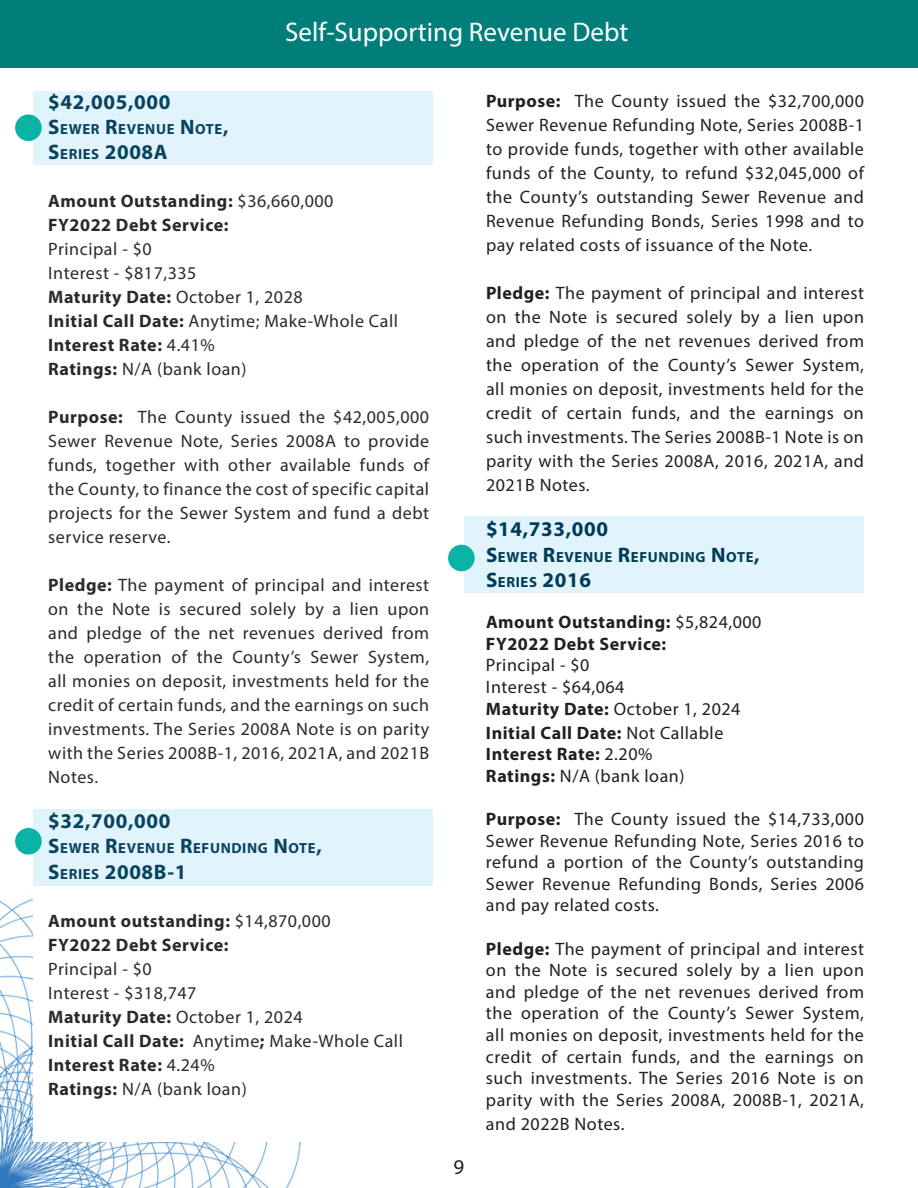
<style>
.page{position:relative;width:918px;height:1188px;background:#fff}
.page>*{position:absolute;margin:0;border:0;box-sizing:border-box;transform-origin:0 0}
.t1{font:27px "Myriad Pro";color:#fff}
.t2{font:700 21px "Myriad Pro";letter-spacing:.03em;color:#003b57}
.t3{font:21px "Myriad Pro";color:#231f20}
.t4{font:18px/24px "Myriad Pro";letter-spacing:.03em;color:#231f20;text-align:justify}
.t5{font:700 18px/21.6px "Myriad Pro";letter-spacing:.03em;color:#231f20}
.t6{font:700 14.7px "Myriad Pro";letter-spacing:.045em;color:#003b57}
.s1{font-size:21px}
.s2{font-size:14.7px}
.s3{font-weight:400}
.s4{font-weight:700}
</style>
<div class="page">
<div style="left:33px;top:92px;width:400px;height:73px;background:#e1f4fc"></div>
<div style="left:464px;top:517px;width:400px;height:76px;background:#e1f4fc"></div>
<div style="left:33px;top:809px;width:400px;height:76px;background:#e1f4fc"></div>
<div style="left:0;top:0;width:918px;height:68px;background:#017e7a"></div>
<img style="left:0;top:897px;width:300px;height:291px">
<div style="left:33px;top:887px;width:305px;height:255px;background:#fff"></div>
<svg style="left:688px;top:155px;width:9px;height:4px"></svg>
<div style="left:15px;top:114px;width:27px;height:27px;background:#0ab3a5;border-radius:50%"></div>
<div style="left:448px;top:545px;width:27px;height:26px;background:#0ab3a5;border-radius:50%"></div>
<div style="left:15px;top:828px;width:27px;height:27px;background:#0ab3a5;border-radius:50%"></div>
<h1 class="t1" style="left:285px;top:16px;width:345px">Self-Supporting Revenue Debt</h1>
<p class="t2" style="left:48px;top:88px;width:124px">$42,005,000</p>
<p class="t6" style="left:48px;top:119px;width:182px"><span class="s1">S</span>EWER <span class="s1">R</span>EVENUE <span class="s1">N</span> OTE<span class="s1">,</span></p>
<p class="t2" style="left:48px;top:138px;width:121px">S<span class="s2">ERIES</span> 2008A</p>
<p class="t5" style="left:48px;top:188px;width:287px;line-height:24px">Amount Outstanding: <span class="s3">$36,660,000<br></span>FY2022 Debt Service:</p>
<p class="t4" style="left:48px;top:237px;width:351px;text-align:left">Principal - $0<br>Interest - $817,335<br><span class="s4">Maturity Date:</span> October 1, 2028<br><span class="s4">Initial Call Date:</span> Anytime; Make-Whole Call<br><span class="s4">Interest Rate:</span> 4.41%<br><span class="s4">Ratings:</span> N/A (bank loan)</p>
<p class="t4" style="left:48px;top:405px;width:383px"><span class="s4">Purpose:</span> The County issued the $42,005,000<br>Sewer Revenue Note, Series 2008A to provide funds, together with other available funds of the County, to finance the cost of specific capital projects for the Sewer System and fund a debt service reserve.</p>
<p class="t4" style="left:48px;top:573px;width:383px"><span class="s4">Pledge:</span> The payment of principal and interest on the Note is secured solely by a lien upon and pledge of the net revenues derived from the operation of the County’s Sewer System, all monies on deposit, investments held for the credit of certain funds, and the earnings on such investments. The Series 2008A Note is on parity with the Series 2008B-1, 2016, 2021A, and 2021B Notes.</p>
<p class="t2" style="left:48px;top:807px;width:124px">$32,700,000</p>
<p class="t6" style="left:48px;top:839px;width:275px"><span class="s1">S</span>EWER <span class="s1">R</span>EVENUE <span class="s1">R</span>EFUNDING <span class="s1">N</span>OTE<span class="s1">,</span></p>
<p class="t2" style="left:48px;top:858px;width:140px">S<span class="s2">ERIES</span> 2008B-1</p>
<p class="t5" style="left:48px;top:908px;width:284px;line-height:24px">Amount outstanding: <span class="s3">$14,870,000<br></span>FY2022 Debt Service:</p>
<p class="t4" style="left:48px;top:956px;width:356px;text-align:left">Principal - $0<br>Interest - $318,747<br><span class="s4">Maturity Date:</span> October 1, 2024<br><span class="s4">Initial Call Date:</span> Anytime<span class="s4">;</span> Make-Whole Call<br><span class="s4">Interest Rate:</span> 4.24%<br><span class="s4">Ratings:</span> N/A (bank loan)</p>
<p class="t3" style="left:454px;top:1154px;width:12px">9</p>
<p class="t4" style="left:486px;top:89px;width:380px"><span class="s4">Purpose:</span> The County issued the $32,700,000<br>Sewer Revenue Refunding Note, Series 2008B-1 to provide funds, together with other available funds of the County, to refund $32,045,000 of the County’s outstanding Sewer Revenue and Revenue Refunding Bonds, Series 1998 and to pay related costs of issuance of the Note.</p>
<p class="t4" style="left:486px;top:281px;width:380px"><span class="s4">Pledge:</span> The payment of principal and interest on the Note is secured solely by a lien upon and pledge of the net revenues derived from the operation of the County’s Sewer System, all monies on deposit, investments held for the credit of certain funds, and the earnings on such investments. The Series 2008B-1 Note is on parity with the Series 2008A, 2016, 2021A, and 2021B Notes.</p>
<p class="t2" style="left:486px;top:516px;width:124px">$14,733,000</p>
<p class="t6" style="left:486px;top:547px;width:275px"><span class="s1">S</span>EWER <span class="s1">R</span>EVENUE <span class="s1">R</span>EFUNDING <span class="s1">N</span>OTE<span class="s1">,</span></p>
<p class="t2" style="left:486px;top:566px;width:107px">S<span class="s2">ERIES</span> 2016</p>
<p class="t5" style="left:486px;top:611px;width:277px">Amount Outstanding: <span class="s3">$5,824,000<br></span>FY2022 Debt Service:</p>
<p class="t4" style="left:486px;top:654px;width:256px;line-height:21.6px;text-align:left">Principal - $0<br>Interest - $64,064<br><span class="s4">Maturity Date:</span> October 1, 2024</p>
<p class="t5" style="left:486px;top:721px;width:239px">Initial Call Date: <span class="s3">Not Callable<br></span>Interest Rate: <span class="s3">2.20%<br></span>Ratings: <span class="s3">N/A (bank loan)</span></p>
<p class="t4" style="left:486px;top:808px;width:380px;line-height:21.6px"><span class="s4">Purpose:</span> The County issued the $14,733,000<br>Sewer Revenue Refunding Note, Series 2016 to refund a portion of the County’s outstanding Sewer Revenue Refunding Bonds, Series 2006 and pay related costs.</p>
<p class="t4" style="left:486px;top:937px;width:380px;line-height:21.6px"><span class="s4">Pledge:</span> The payment of principal and interest on the Note is secured solely by a lien upon and pledge of the net revenues derived from the operation of the County’s Sewer System, all monies on deposit, investments held for the credit of certain funds, and the earnings on such investments. The Series 2016 Note is on parity with the Series 2008A, 2008B-1, 2021A,</p>
<p class="t4" style="left:486px;top:1111px;width:140px">and 2022B Notes.</p>
</div>
